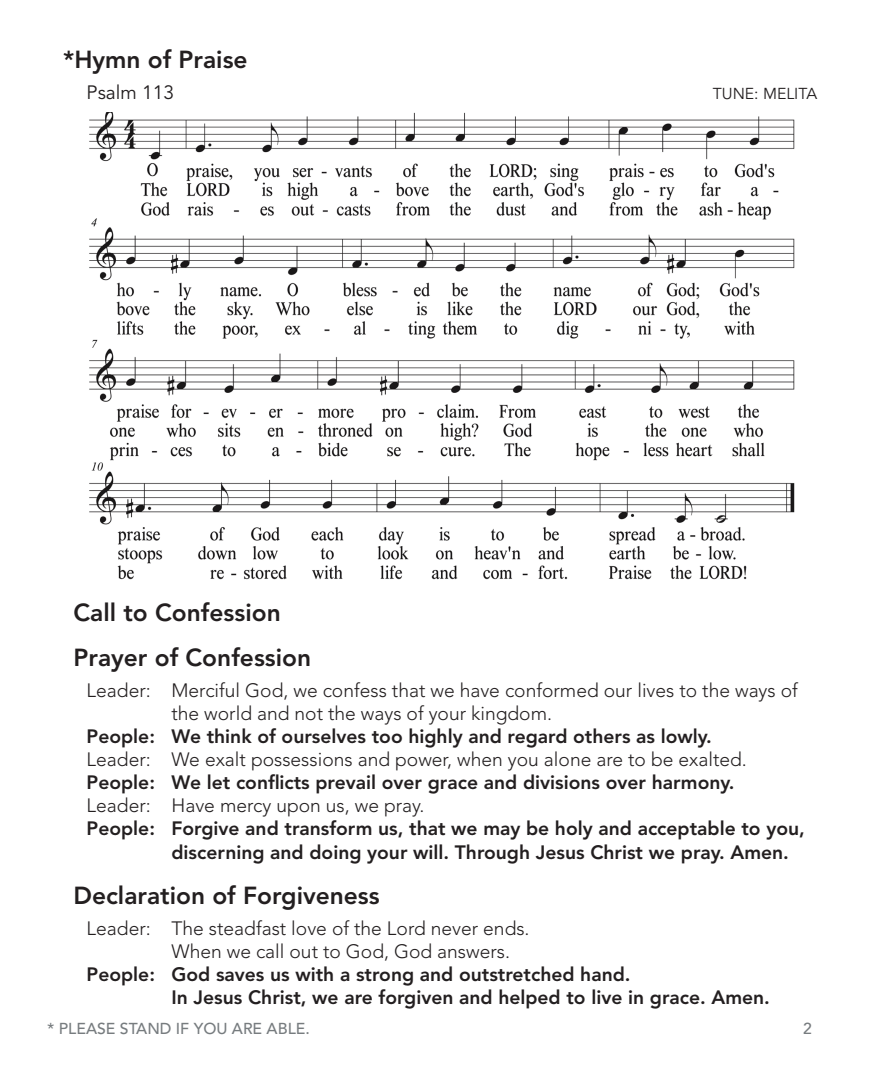
<style>
.page{position:relative;width:882px;height:1071px;background:#fff}
.page>*{position:absolute;margin:0;border:0;box-sizing:border-box;transform-origin:0 0}
.liturgy_heading{font:800 24.5px "Avenir LT Std";color:#231f20}
.Music_Title{font:800 24.5px "Avenir LT Std";color:#231f20}
.Leader{font:800 19.25px/23.1px "Avenir LT Std";color:#231f20}
.Leader-2{font:300 19.25px/23.1px "Avenir LT Std";color:#231f20}
.People{font:800 19.25px "Avenir LT Std";color:#231f20}
.Music_Title-2{font:19.25px "Avenir LT Std";color:#231f20}
.t1{font:500 15.75px "Avenir LT Std";color:#777c7f}
.Music_Title-3{font:15.75px "Avenir LT Std";color:#231f20}
</style>
<div class="page">
<img style="left:89px;top:112px;width:706px;height:468px">
<p class="liturgy_heading" style="left:63px;top:45px;width:186px">*Hymn of Praise</p>
<p class="Music_Title-2" style="left:87px;top:81px;width:89px">Psalm 113</p>
<p class="Music_Title-3" style="left:713px;top:84px;width:106px">TUNE: MELITA</p>
<p class="Music_Title" style="left:74px;top:598px;width:209px">Call to Confession</p>
<p class="liturgy_heading" style="left:74px;top:643px;width:239px">Prayer of Confession</p>
<p class="Leader-2" style="left:171px;top:679px;width:628px;text-indent:-85px">Leader: Merciful God, we confess that we have conformed our lives to the ways of the world and not the ways of your kingdom.</p>
<p class="People" style="left:87px;top:725px;width:627px">People: We think of ourselves too highly and regard others as lowly.</p>
<p class="Leader-2" style="left:87px;top:748px;width:662px">Leader: We exalt possessions and power, when you alone are to be exalted.</p>
<p class="Leader" style="left:87px;top:771px;width:649px">People: We let conflicts prevail over grace and divisions over harmony.</p>
<p class="Leader-2" style="left:87px;top:794px;width:339px">Leader: Have mercy upon us, we pray.</p>
<p class="Leader" style="left:171px;top:817px;width:635px;text-indent:-85px">People: Forgive and transform us, that we may be holy and acceptable to you, discerning and doing your will. Through Jesus Christ we pray. Amen.</p>
<p class="liturgy_heading" style="left:74px;top:881px;width:308px">Declaration of Forgiveness</p>
<p class="Leader-2" style="left:171px;top:917px;width:360px;text-indent:-85px">Leader: The steadfast love of the Lord never ends.<br>When we call out to God, God answers.</p>
<p class="Leader" style="left:171px;top:963px;width:600px;text-indent:-85px">People: God saves us with a strong and outstretched hand.<br>In Jesus Christ, we are forgiven and helped to live in grace. Amen.</p>
<p class="t1" style="left:47px;top:1019px;width:264px">* PLEASE STAND IF YOU ARE ABLE.</p>
<p class="t1" style="left:803px;top:1019px;width:10px">2</p>
</div>
